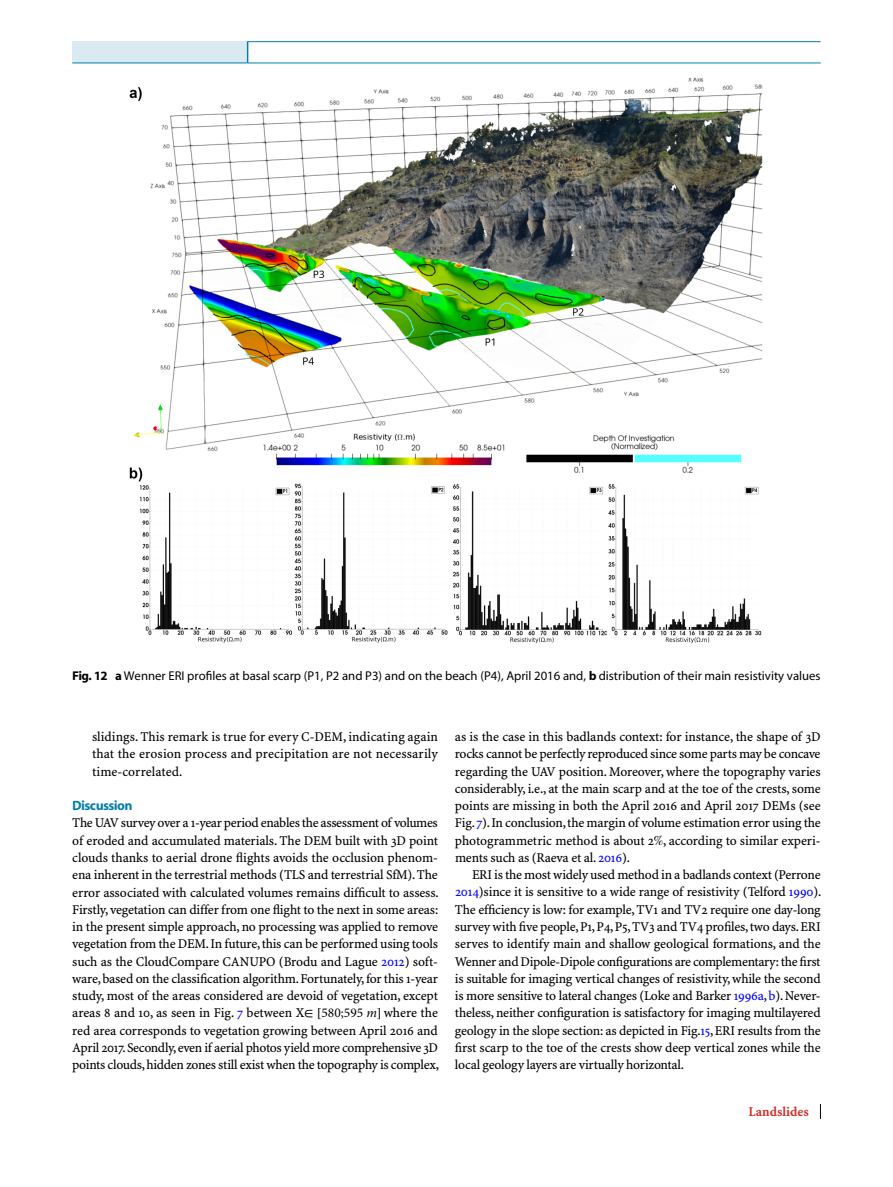
<style>
.page{position:relative;width:893px;height:1187px;background:#fff}
.page>*{position:absolute;margin:0;border:0;box-sizing:border-box;transform-origin:0 0}
.t1{font:13.5px/17.2px "S Minion Plus";letter-spacing:-.015em;color:#000;text-align:justify}
.t2{font:13.5px "S Minion Plus Bold 4";color:#d12d28}
.t3{font:700 13.5px "S Myriad";color:#007faa}
.t4{font:12.75px "S Myriad";color:#000}
.s1{font-weight:700}
.s2{color:#00f}
.s3{font-family:"STIX Math Regular 37"}
.s4{font-family:"Minion Pro Regular 31"}
.s5{font-family:"Minion Pro It 29"}
.s6{font-family:"STIX Math Regular 38"}
</style>
<div class="page">
<svg style="left:820px;top:1104px;width:1px;height:14px"></svg>
<div style="left:72px;top:42px;width:176px;height:21px;background:#daeaf3"></div>
<svg style="left:247px;top:42px;width:1px;height:21px"></svg>
<hr style="left:72px;top:63px;width:176px;height:1px;background:#007faa">
<hr style="left:247px;top:41px;width:574px;height:1px;background:#007faa">
<hr style="left:248px;top:63px;width:573px;height:1px;background:#007faa">
<img style="left:130px;top:77px;width:633px;height:567px">
<p class="t4" style="left:72px;top:669px;width:750px"><span class="s1">Fig. 12 a</span> Wenner ERI profiles at basal scarp (P1, P2 and P3) and on the beach (P4), April 2016 and, <span class="s1">b</span> distribution of their main resistivity values</p>
<p class="t1" style="left:92px;top:728px;width:347px">slidings. This remark is true for every C-DEM, indicating again that the erosion process and precipitation are not necessarily time-correlated.</p>
<p class="t3" style="left:72px;top:798px;width:61px">Discussion</p>
<p class="t1" style="left:72px;top:814px;width:368px">The UAV survey over a 1-year period enables the assessment of volumes of eroded and accumulated materials. The DEM built with 3D point clouds thanks to aerial drone flights avoids the occlusion phenom&shy;ena inherent in the terrestrial methods (TLS and terrestrial SfM). The error associated with calculated volumes remains difficult to assess.<br>Firstly, vegetation can differ from one flight to the next in some areas: in the present simple approach, no processing was applied to remove vegetation from the DEM. In future, this can be performed using tools such as the CloudCompare CANUPO (Brodu and Lague <span class="s2">2012</span>) soft&shy;ware, based on the classification algorithm. Fortunately, for this 1-year study, most of the areas considered are devoid of vegetation, except areas 8 and 10, as seen in Fig. <span class="s2">7</span> between X<span class="s3">∈ [</span><span class="s4">580;595</span> <span class="s5">m</span><span class="s3">]</span> where the red area corresponds to vegetation growing between April 2016 and April 2017. Secondly, even if aerial photos yield more comprehensive 3D points clouds, hidden zones still exist when the topography is complex,</p>
<p class="t1" style="left:455px;top:728px;width:367px">as is the case in this badlands context: for instance, the shape of 3D rocks cannot be perfectly reproduced since some parts may be concave regarding the UAV position. Moreover, where the topography varies considerably, i.e., at the main scarp and at the toe of the crests, some points are missing in both the April 2016 and April 2017 DEMs (see Fig.<span class="s2">7</span>). In conclusion, the margin of volume estimation error using the photogrammetric method is about 2<span class="s6">%</span>, according to similar experi&shy;ments such as (Raeva et al. <span class="s2">2016</span>).</p>
<p class="t1" style="left:455px;top:866px;width:368px;text-indent:17px">ERI is the most widely used method in a badlands context (Perrone <span class="s2">2014</span>)since it is sensitive to a wide range of resistivity (Telford <span class="s2">1990</span>).<br>The efficiency is low: for example, TV1 and TV2 require one day-long survey with five people, P1, P4, P5, TV3 and TV4 profiles, two days. ERI serves to identify main and shallow geological formations, and the Wenner and Dipole-Dipole configurations are complementary: the first is suitable for imaging vertical changes of resistivity, while the second is more sensitive to lateral changes (Loke and Barker <span class="s2">1996a</span>, <span class="s2">b</span>). Never&shy;theless, neither configuration is satisfactory for imaging multilayered geology in the slope section: as depicted in Fig.<span class="s2">15</span>, ERI results from the first scarp to the toe of the crests show deep vertical zones while the local geology layers are virtually horizontal.</p>
<p class="t2" style="left:748px;top:1103px;width:62px">Landslides</p>
</div>
